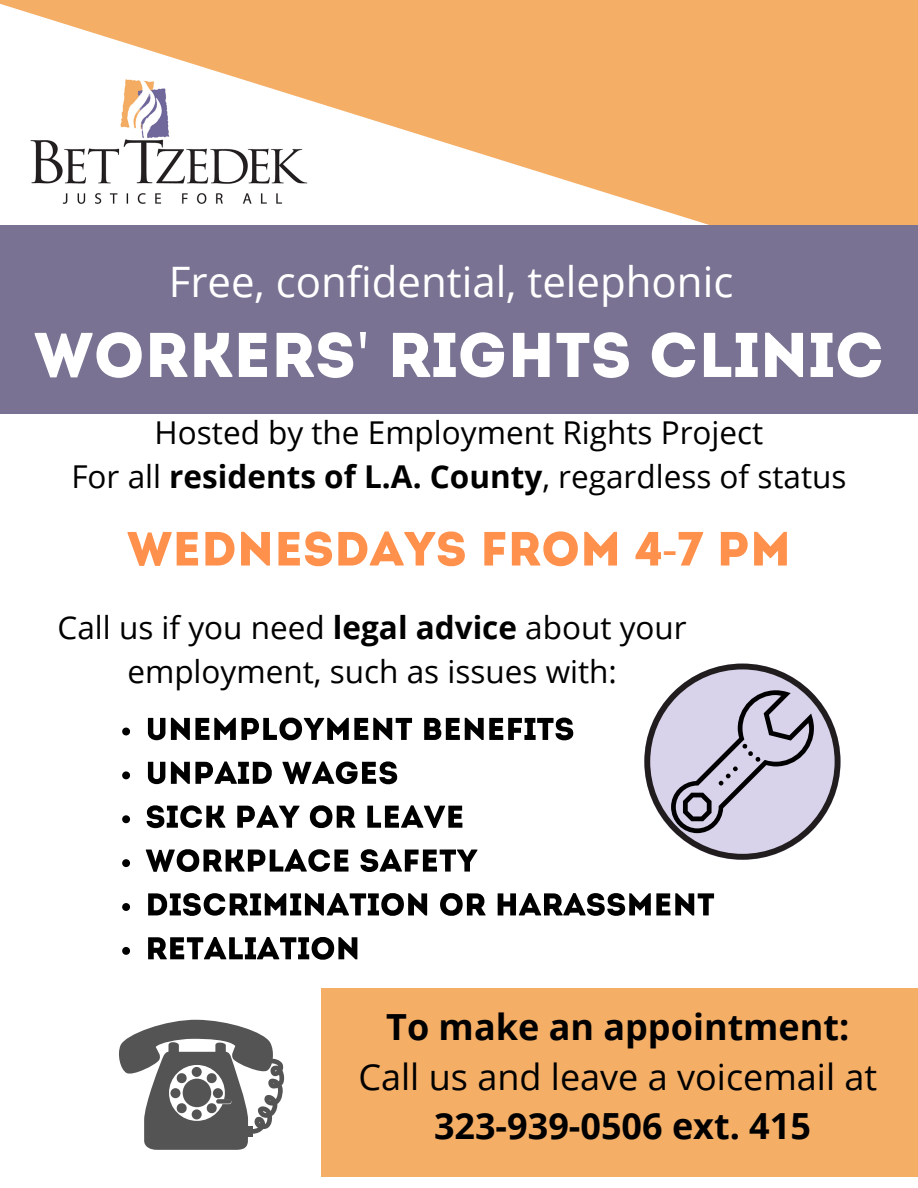
<style>
.page{position:relative;width:918px;height:1188px;background:#fff}
.page>*{position:absolute;margin:0;border:0;box-sizing:border-box;transform-origin:0 0}
.t1{font:63px "Noto Sans";color:#fff}
.t2{font:48px "Noto Sans";color:#ff914d}
.t3{font:42px "Open Sans";color:#fff}
.t4{font:700 36px "Open Sans";color:#000}
.t5{font:36px "Open Sans";color:#000}
.t6{font:31.5px/43.8px "Open Sans";color:#000;text-align:center}
.s1{font-weight:700}
</style>
<div class="page">
<svg style="left:0;top:0;width:918px;height:225px;fill:#f4ae66"></svg>
<div style="left:0;top:225px;width:918px;height:189px;background:#797292"></div>
<div style="left:321px;top:989px;width:597px;height:187px;background:#f4ae66"></div>
<svg style="left:122px;top:728px;width:8px;height:7px"></svg>
<svg style="left:148px;top:718px;width:17px;height:22px"></svg>
<svg style="left:171px;top:717px;width:241px;height:24px"></svg>
<svg style="left:424px;top:717px;width:149px;height:24px"></svg>
<svg style="left:122px;top:771px;width:8px;height:8px"></svg>
<svg style="left:148px;top:762px;width:17px;height:22px"></svg>
<svg style="left:171px;top:761px;width:101px;height:23px"></svg>
<svg style="left:282px;top:761px;width:115px;height:24px"></svg>
<svg style="left:122px;top:815px;width:8px;height:8px"></svg>
<svg style="left:146px;top:805px;width:79px;height:24px"></svg>
<svg style="left:237px;top:805px;width:63px;height:23px"></svg>
<svg style="left:310px;top:805px;width:46px;height:24px"></svg>
<svg style="left:367px;top:805px;width:95px;height:23px"></svg>
<svg style="left:122px;top:859px;width:8px;height:8px"></svg>
<svg style="left:146px;top:849px;width:202px;height:23px"></svg>
<svg style="left:360px;top:849px;width:117px;height:23px"></svg>
<svg style="left:122px;top:903px;width:8px;height:8px"></svg>
<svg style="left:148px;top:893px;width:279px;height:23px"></svg>
<svg style="left:440px;top:893px;width:46px;height:23px"></svg>
<svg style="left:498px;top:893px;width:216px;height:23px"></svg>
<svg style="left:122px;top:947px;width:8px;height:8px"></svg>
<svg style="left:148px;top:937px;width:209px;height:23px"></svg>
<svg style="left:644px;top:664px;width:197px;height:196px"></svg>
<svg style="left:119px;top:1019px;width:166px;height:131px"></svg>
<svg style="left:35px;top:332px;width:107px;height:46px"></svg>
<svg style="left:150px;top:333px;width:82px;height:44px"></svg>
<svg style="left:239px;top:333px;width:28px;height:44px"></svg>
<svg style="left:277px;top:332px;width:76px;height:46px"></svg>
<svg style="left:393px;top:332px;width:111px;height:45px"></svg>
<svg style="left:513px;top:333px;width:37px;height:44px"></svg>
<svg style="left:557px;top:332px;width:72px;height:46px"></svg>
<svg style="left:652px;top:332px;width:43px;height:45px"></svg>
<svg style="left:704px;top:333px;width:54px;height:44px"></svg>
<svg style="left:765px;top:333px;width:38px;height:44px"></svg>
<svg style="left:811px;top:332px;width:70px;height:45px"></svg>
<svg style="left:128px;top:532px;width:70px;height:34px"></svg>
<svg style="left:205px;top:532px;width:65px;height:34px"></svg>
<svg style="left:278px;top:531px;width:54px;height:36px"></svg>
<svg style="left:338px;top:531px;width:127px;height:36px"></svg>
<svg style="left:484px;top:532px;width:21px;height:34px"></svg>
<svg style="left:512px;top:531px;width:66px;height:36px"></svg>
<svg style="left:584px;top:532px;width:33px;height:34px"></svg>
<svg style="left:636px;top:532px;width:25px;height:34px"></svg>
<svg style="left:679px;top:532px;width:24px;height:34px"></svg>
<svg style="left:721px;top:532px;width:66px;height:34px"></svg>
<h3 class="t3" style="left:169px;top:252px;width:566px">Free, confidential, telephonic</h3>
<h1 class="t1" style="left:356px;top:310px;width:16px">'</h1>
<p class="t6" style="left:71px;top:410px;width:777px">Hosted by the Employment Rights Project<br>For all <span class="s1">residents of L.A. County</span>, regardless of status</p>
<h2 class="t2" style="left:662px;top:514px;width:17px">-</h2>
<p class="t6" style="left:58px;top:605px;width:631px">Call us if you need <span class="s1">legal advice</span> about your employment, such as issues with:</p>
<p class="t4" style="left:386px;top:1002px;width:465px">To make an appointment:</p>
<p class="t5" style="left:358px;top:1051px;width:520px">Call us and leave a voicemail at</p>
<p class="t4" style="left:434px;top:1101px;width:378px">323-939-0506 ext. 415</p>
</div>
